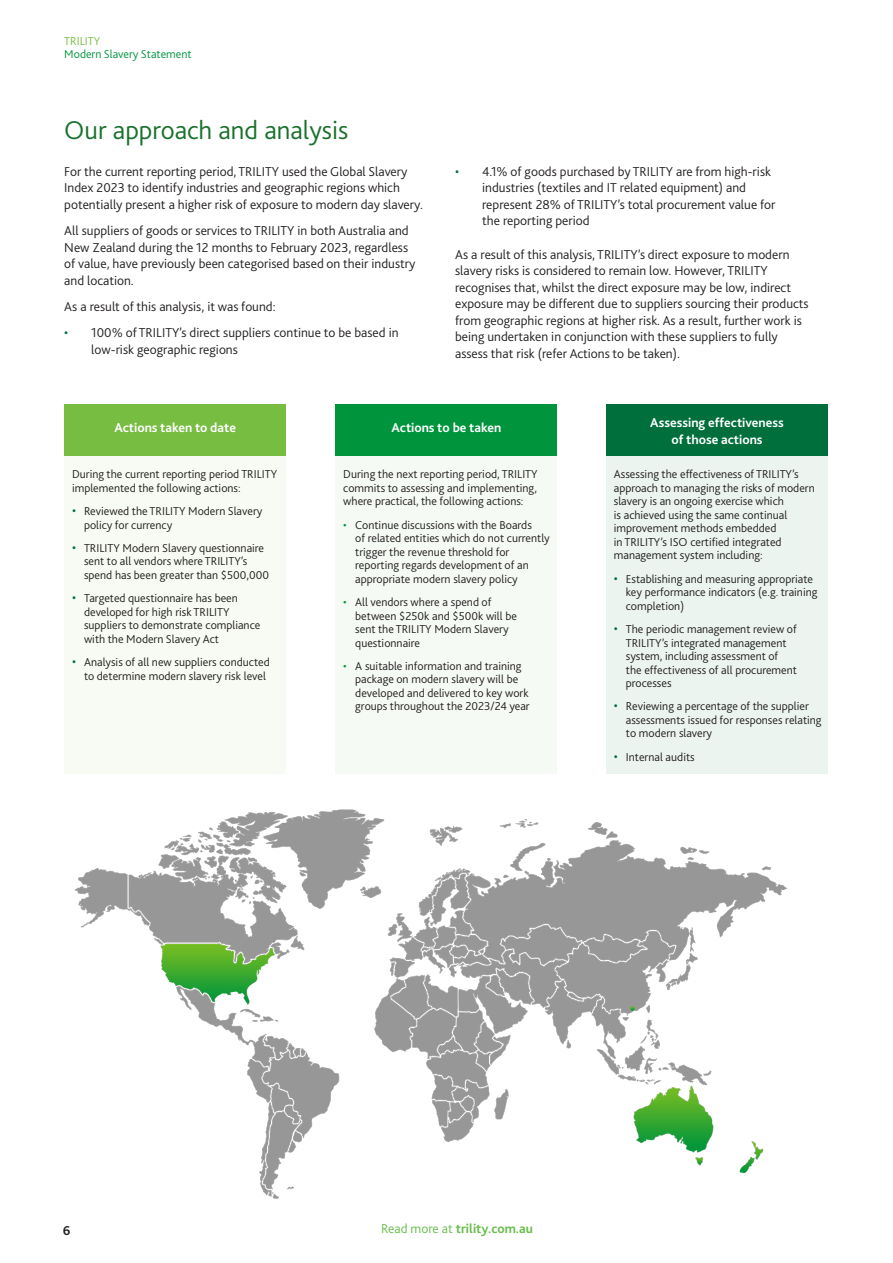
<style>
.page{position:relative;width:893px;height:1263px;background:#fff}
.page>*{position:absolute;margin:0;border:0;box-sizing:border-box;transform-origin:0 0}
.t1{font:300 27px "Bliss 2";color:#19712b}
.Bullet_Green{font:300 13.5px/16.5px "Bliss 2";color:#231f20}
.Bullet_Green-2{font:700 13.5px/16.5px "Bliss 2";color:#fff;text-align:center}
.t2{font:700 13.5px "Bliss 2";color:#67bd4a}
.t3{font:700 13.5px "Bliss 2";color:#231f20}
.Bullet_Green-3{font:300 12px/13.5px "Bliss 2";color:#231f20}
.t4{font:300 12px/13.5px "Bliss 2";color:#00943d}
.s1{color:#76bd42}
.s2{color:#006f3c}
.s3{font-size:13.5px;color:#006f3c}
.s4{color:#00943d}
.s5{font-weight:300}
</style>
<div class="page">
<img style="left:75px;top:809px;width:713px;height:390px">
<div style="left:64px;top:404px;width:222px;height:369px;background:#f7fbf3"></div>
<div style="left:336px;top:404px;width:221px;height:369px;background:#f5faf5"></div>
<div style="left:606px;top:404px;width:222px;height:369px;background:#ebf4ef"></div>
<div style="left:64px;top:404px;width:222px;height:51px;background:#76bd42"></div>
<div style="left:336px;top:404px;width:221px;height:51px;background:#00943d"></div>
<div style="left:606px;top:404px;width:222px;height:51px;background:#006f3c"></div>
<p class="t4" style="left:64px;top:34px;width:129px"><span class="s1">TRILITY<br></span>Modern Slavery Statement</p>
<p class="t1" style="left:64px;top:113px;width:286px">Our approach and analysis</p>
<p class="Bullet_Green" style="left:64px;top:163px;width:360px">For the current reporting period, TRILITY used the Global Slavery<br>Index 2023 to identify industries and geographic regions which potentially present a higher risk of exposure to modern day slavery.</p>
<p class="Bullet_Green" style="left:64px;top:222px;width:353px">All suppliers of goods or services to TRILITY in both Australia and New Zealand during the 12 months to February 2023, regardless of value, have previously been categorised based on their industry and location.</p>
<p class="Bullet_Green" style="left:64px;top:298px;width:213px">As a result of this analysis, it was found:</p>
<p class="Bullet_Green" style="left:91px;top:324px;width:309px;text-indent:-27px"><span class="s2">•</span> 100% of TRILITY’s direct suppliers continue to be based in low-risk geographic regions</p>
<p class="Bullet_Green" style="left:482px;top:163px;width:295px;text-indent:-27px"><span class="s2">•</span> 4.1% of goods purchased by TRILITY are from high-risk industries (textiles and IT related equipment) and represent 28% of TRILITY’s total procurement value for the reporting period</p>
<p class="Bullet_Green" style="left:455px;top:246px;width:355px">As a result of this analysis, TRILITY’s direct exposure to modern slavery risks is considered to remain low. However, TRILITY recognises that, whilst the direct exposure may be low, indirect exposure may be different due to suppliers sourcing their products from geographic regions at higher risk. As a result, further work is being undertaken in conjunction with these suppliers to fully assess that risk (refer Actions to be taken).</p>
<p class="Bullet_Green-2" style="left:114px;top:419px;width:123px">Actions taken to date</p>
<p class="Bullet_Green-2" style="left:392px;top:419px;width:111px">Actions to be taken</p>
<p class="Bullet_Green-2" style="left:650px;top:414px;width:135px">Assessing effectiveness of those actions</p>
<p class="Bullet_Green-3" style="left:72px;top:467px;width:207px">During the current reporting period TRILITY implemented the following actions:</p>
<p class="Bullet_Green-3" style="left:84px;top:504px;width:180px;text-indent:-12px"><span class="s3">•</span> Reviewed the TRILITY Modern Slavery policy for currency</p>
<p class="Bullet_Green-3" style="left:84px;top:541px;width:186px;text-indent:-12px"><span class="s3">•</span> TRILITY Modern Slavery questionnaire sent to all vendors where TRILITY’s spend has been greater than $500,000</p>
<p class="Bullet_Green-3" style="left:84px;top:591px;width:178px;text-indent:-12px"><span class="s3">•</span> Targeted questionnaire has been developed for high risk TRILITY suppliers to demonstrate compliance with the Modern Slavery Act</p>
<p class="Bullet_Green-3" style="left:84px;top:655px;width:187px;text-indent:-12px"><span class="s3">•</span> Analysis of all new suppliers conducted to determine modern slavery risk level</p>
<p class="Bullet_Green-3" style="left:614px;top:467px;width:202px">Assessing the effectiveness of TRILITY’s approach to managing the risks of modern slavery is an ongoing exercise which<br>is achieved using the same continual improvement methods embedded<br>in TRILITY’s ISO certified integrated management system including:</p>
<p class="Bullet_Green-3" style="left:626px;top:572px;width:193px;text-indent:-12px"><span class="s3">•</span> Establishing and measuring appropriate key performance indicators (e.g. training completion)</p>
<p class="Bullet_Green-3" style="left:626px;top:622px;width:173px;text-indent:-12px"><span class="s3">•</span> The periodic management review of<br>TRILITY’s integrated management system, including assessment of the effectiveness of all procurement processes</p>
<p class="Bullet_Green-3" style="left:626px;top:699px;width:197px;text-indent:-12px"><span class="s3">•</span> Reviewing a percentage of the supplier assessments issued for responses relating to modern slavery</p>
<p class="Bullet_Green-3" style="left:614px;top:749px;width:82px"><span class="s3">•</span> Internal audits</p>
<p class="Bullet_Green-3" style="left:343px;top:467px;width:196px;text-align:justify">During the next reporting period, TRILITY commits to assessing and implementing, where practical, the following actions:</p>
<p class="Bullet_Green-3" style="left:355px;top:518px;width:196px;text-indent:-12px"><span class="s4">•</span> Continue discussions with the Boards<br>of related entities which do not currently trigger the revenue threshold for reporting regards development of an appropriate modern slavery policy</p>
<p class="Bullet_Green-3" style="left:355px;top:595px;width:163px;text-indent:-12px"><span class="s4">•</span> All vendors where a spend of between $250k and $500k will be sent the TRILITY Modern Slavery questionnaire</p>
<p class="Bullet_Green-3" style="left:355px;top:659px;width:176px;text-indent:-12px"><span class="s4">•</span> A suitable information and training package on modern slavery will be developed and delivered to key work groups throughout the 2023/24 year</p>
<p class="t3" style="left:63px;top:1222px;width:9px">6</p>
<p class="t2" style="left:381px;top:1220px;width:153px"><span class="s5">Read more at</span> trility.com.au</p>
</div>
